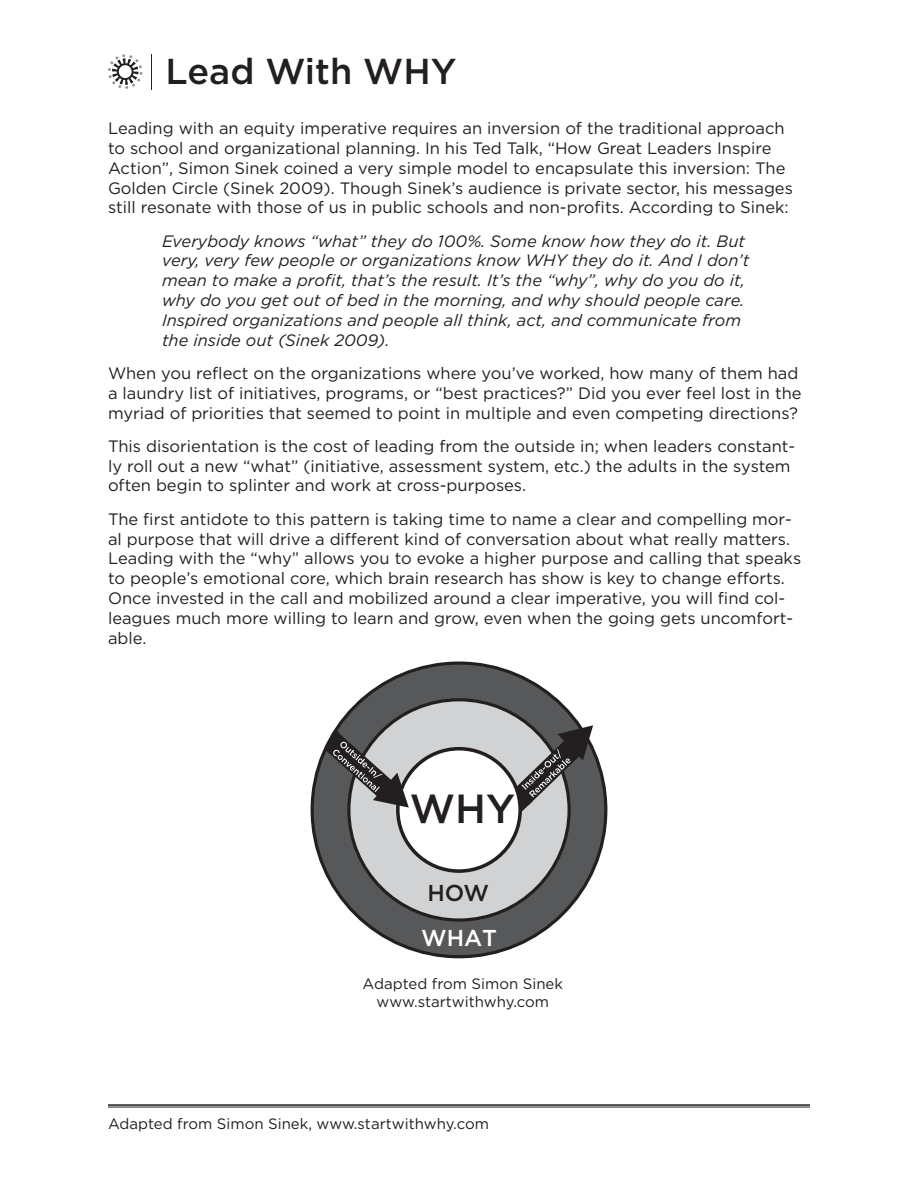
<style>
.page{position:relative;width:918px;height:1188px;background:#fff}
.page>*{position:absolute;margin:0;border:0;box-sizing:border-box;transform-origin:0 0}
.t1{font:500 40.65px "Gotham";color:#231f20}
.t2{font:500 36px "Gotham";color:#231f20}
.t3{font:500 22.95px "Gotham";color:#fff}
.t4{font:500 22.95px "Gotham";color:#231f20}
.t5{font:16.5px/19.8px "Gotham";color:#231f20}
.t6{font:italic 16.5px/19.8px "Gotham";color:#231f20}
.t7{font:15px "Gotham";color:#231f20}
</style>
<div class="page">
<hr style="left:108px;top:1104px;width:702px;height:2px;background:#231f20">
<hr style="left:108px;top:1107px;width:702px;height:1px;background:#231f20">
<hr style="left:152px;top:54px;width:1px;height:35px;background:#231f20">
<svg style="left:108px;top:54px;width:35px;height:35px"></svg>
<div style="left:312px;top:663px;width:294px;height:294px;background:#57585a;border-radius:50%"></div>
<div style="left:349px;top:700px;width:220px;height:220px;background:#d1d2d4;border-radius:50%"></div>
<div style="left:398px;top:749px;width:122px;height:122px;background:#fff;border-radius:50%"></div>
<div style="left:396px;top:747px;width:126px;height:126px;border:4px solid #231f20;border-radius:50%"></div>
<svg style="left:325px;top:729px;width:84px;height:79px"></svg>
<svg style="left:514px;top:725px;width:79px;height:89px"></svg>
<p class="t2" style="left:166px;top:48px;width:292px">Lead With WHY</p>
<p class="t5" style="left:108px;top:118px;width:686px">Leading with an equity imperative requires an inversion of the traditional approach to school and organizational planning. In his Ted Talk, “How Great Leaders Inspire Action”, Simon Sinek coined a very simple model to encapsulate this inversion: The Golden Circle (Sinek 2009). Though Sinek’s audience is private sector, his messages still resonate with those of us in public schools and non-profits. According to Sinek:</p>
<p class="t6" style="left:162px;top:231px;width:589px">Everybody knows “what” they do 100%. Some know how they do it. But very, very few people or organizations know WHY they do it. And I don’t mean to make a profit, that’s the result. It’s the “why”, why do you do it, why do you get out of bed in the morning, and why should people care.<br>Inspired organizations and people all think, act, and communicate from the inside out (Sinek 2009).</p>
<p class="t5" style="left:108px;top:363px;width:695px">When you reflect on the organizations where you’ve worked, how many of them had a laundry list of initiatives, programs, or “best practices?” Did you ever feel lost in the myriad of priorities that seemed to point in multiple and even competing directions?</p>
<p class="t5" style="left:108px;top:436px;width:689px">This disorientation is the cost of leading from the outside in; when leaders constant&shy;ly roll out a new “what” (initiative, assessment system, etc.) the adults in the system often begin to splinter and work at cross-purposes.</p>
<p class="t5" style="left:108px;top:509px;width:695px">The first antidote to this pattern is taking time to name a clear and compelling mor&shy;al purpose that will drive a different kind of conversation about what really matters.<br>Leading with the “why” allows you to evoke a higher purpose and calling that speaks to people’s emotional core, which brain research has show is key to change efforts.<br>Once invested in the call and mobilized around a clear imperative, you will find col&shy;leagues much more willing to learn and grow, even when the going gets uncomfort&shy;able.</p>
<h1 class="t1" style="left:410px;top:782px;width:107px">WHY</h1>
<h3 class="t4" style="left:427px;top:878px;width:63px">HOW</h3>
<h3 class="t3" style="left:421px;top:923px;width:78px">WHAT</h3>
<p class="t7" style="left:363px;top:974px;width:202px">Adapted from Simon Sinek</p>
<p class="t7" style="left:377px;top:992px;width:174px">www.startwithwhy.com</p>
<p class="t7" style="left:108px;top:1114px;width:382px">Adapted from Simon Sinek, www.startwithwhy.com</p>
</div>
